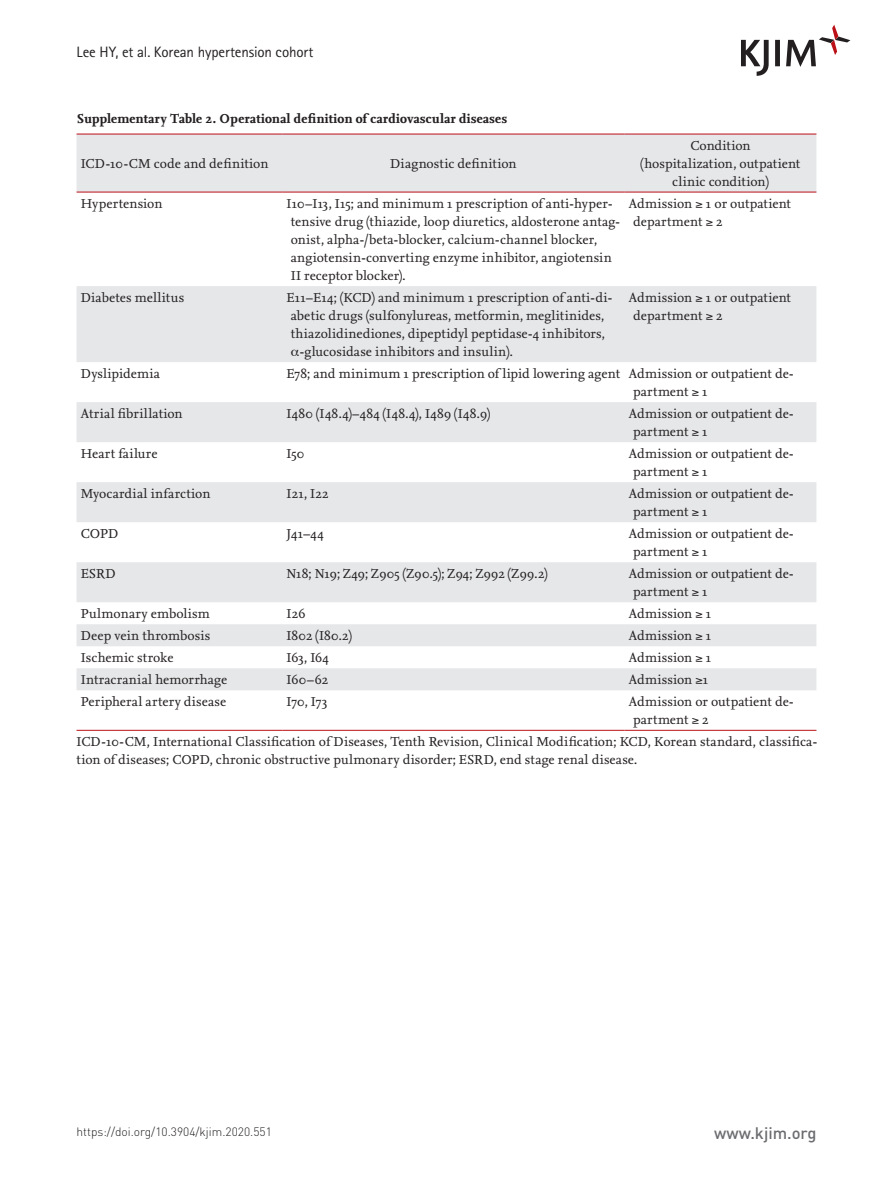
<style>
.page{position:relative;width:893px;height:1191px;background:#fff}
.page>*{position:absolute;margin:0;border:0;box-sizing:border-box;transform-origin:0 0}
.t1{font:500 16.5px "DIN Pro";color:#6c6d70}
.t2{font:15px "Rotis Sans Serif Std";letter-spacing:-.01em;color:#231f20}
.테이블{font:13.5px/18px "Nexus Serif";letter-spacing:.005em;color:#231f20}
.테이블제목{font:700 13.5px "Nexus Serif";letter-spacing:.005em;color:#231f20}
.테이블-2{font:13.5px "Nexus Serif";letter-spacing:.025em;color:#231f20}
.t3{font:300 12px "DIN Pro";color:#231f20}
</style>
<div class="page">
<svg style="left:741px;top:25px;width:109px;height:51px"></svg>
<div style="left:77px;top:135px;width:739px;height:57px;background:#e6e7e9"></div>
<svg style="left:77px;top:286px;width:739px;height:404px;fill:#e6e7e9"></svg>
<hr style="left:77px;top:134px;width:205px;height:1px;background:#bb1018">
<hr style="left:282px;top:134px;width:343px;height:1px;background:#bb1018">
<hr style="left:625px;top:134px;width:191px;height:1px;background:#bb1018">
<hr style="left:77px;top:192px;width:205px;height:1px;background:#bb1018">
<hr style="left:282px;top:192px;width:343px;height:1px;background:#bb1018">
<hr style="left:625px;top:192px;width:191px;height:1px;background:#bb1018">
<hr style="left:77px;top:730px;width:205px;height:1px;background:#bb1018">
<hr style="left:282px;top:730px;width:343px;height:1px;background:#bb1018">
<hr style="left:625px;top:730px;width:191px;height:1px;background:#bb1018">
<svg style="left:291px;top:350px;width:8px;height:6px"></svg>
<p class="t2" style="left:77px;top:43px;width:239px">Lee HY, et al. Korean hypertension cohort</p>
<p class="테이블제목" style="left:77px;top:110px;width:432px">Supplementary Table 2. Operational definition of cardiovascular diseases</p>
<p class="테이블" style="left:81px;top:154px;width:189px">ICD-10-CM code and definition</p>
<p class="테이블" style="left:390px;top:154px;width:128px">Diagnostic definition</p>
<p class="테이블" style="left:690px;top:136px;width:62px">Condition</p>
<p class="테이블" style="left:641px;top:154px;width:161px;text-align:center">(hospitalization, outpatient clinic condition)</p>
<p class="테이블" style="left:81px;top:194px;width:83px">Hypertension</p>
<p class="테이블" style="left:291px;top:194px;width:331px;text-indent:-4px">I10–I13, I15; and minimum 1 prescription of anti-hyper&shy;tensive drug (thiazide, loop diuretics, aldosterone antag&shy;onist, alpha-/beta-blocker, calcium-channel blocker, angiotensin-converting enzyme inhibitor, angiotensin II receptor blocker).</p>
<p class="테이블" style="left:633px;top:194px;width:160px;text-indent:-4px">Admission ≥ 1 or outpatient department ≥ 2</p>
<p class="테이블" style="left:81px;top:288px;width:105px">Diabetes mellitus</p>
<p class="테이블" style="left:286px;top:288px;width:328px">E11–E14; (KCD) and minimum 1 prescription of anti-di-</p>
<p class="테이블" style="left:291px;top:306px;width:315px">abetic drugs (sulfonylureas, metformin, meglitinides,</p>
<p class="테이블" style="left:291px;top:324px;width:316px">thiazolidinediones, dipeptidyl peptidase-4 inhibitors,</p>
<p class="테이블" style="left:299px;top:342px;width:215px">-glucosidase inhibitors and insulin).</p>
<p class="테이블" style="left:633px;top:288px;width:160px;text-indent:-4px">Admission ≥ 1 or outpatient department ≥ 2</p>
<p class="테이블" style="left:81px;top:364px;width:81px">Dyslipidemia</p>
<p class="테이블" style="left:286px;top:364px;width:335px">E78; and minimum 1 prescription of lipid lowering agent</p>
<p class="테이블" style="left:633px;top:364px;width:162px;text-indent:-4px">Admission or outpatient de&shy;partment ≥ 1</p>
<p class="테이블" style="left:81px;top:404px;width:103px">Atrial fibrillation</p>
<p class="테이블-2" style="left:286px;top:404px;width:205px">I480 (I48.4)–484 (I48.4), I489 (I48.9)</p>
<p class="테이블" style="left:633px;top:404px;width:162px;text-indent:-4px">Admission or outpatient de&shy;partment ≥ 1</p>
<p class="테이블" style="left:81px;top:444px;width:78px">Heart failure</p>
<p class="테이블" style="left:286px;top:444px;width:19px">I50</p>
<p class="테이블" style="left:633px;top:444px;width:162px;text-indent:-4px">Admission or outpatient de&shy;partment ≥ 1</p>
<p class="테이블" style="left:81px;top:484px;width:131px">Myocardial infarction</p>
<p class="테이블" style="left:286px;top:484px;width:44px">I21, I22</p>
<p class="테이블" style="left:633px;top:484px;width:162px;text-indent:-4px">Admission or outpatient de&shy;partment ≥ 1</p>
<p class="테이블" style="left:81px;top:524px;width:39px">COPD</p>
<p class="테이블" style="left:286px;top:524px;width:39px">J41–44</p>
<p class="테이블" style="left:633px;top:524px;width:162px;text-indent:-4px">Admission or outpatient de&shy;partment ≥ 1</p>
<p class="테이블" style="left:81px;top:564px;width:37px">ESRD</p>
<p class="테이블" style="left:286px;top:564px;width:263px">N18; N19; Z49; Z905 (Z90.5); Z94; Z992 (Z99.2)</p>
<p class="테이블" style="left:633px;top:564px;width:162px;text-indent:-4px">Admission or outpatient de&shy;partment ≥ 1</p>
<p class="테이블" style="left:81px;top:604px;width:131px">Pulmonary embolism</p>
<p class="테이블" style="left:286px;top:604px;width:21px">I26</p>
<p class="테이블" style="left:629px;top:604px;width:84px">Admission ≥ 1</p>
<p class="테이블" style="left:81px;top:626px;width:131px">Deep vein thrombosis</p>
<p class="테이블" style="left:286px;top:626px;width:67px">I802 (I80.2)</p>
<p class="테이블" style="left:629px;top:626px;width:84px">Admission ≥ 1</p>
<p class="테이블" style="left:81px;top:648px;width:94px">Ischemic stroke</p>
<p class="테이블" style="left:286px;top:648px;width:44px">I63, I64</p>
<p class="테이블" style="left:629px;top:648px;width:84px">Admission ≥ 1</p>
<p class="테이블" style="left:81px;top:670px;width:148px">Intracranial hemorrhage</p>
<p class="테이블" style="left:286px;top:670px;width:43px">I60–62</p>
<p class="테이블" style="left:629px;top:670px;width:81px">Admission ≥1</p>
<p class="테이블" style="left:81px;top:692px;width:147px">Peripheral artery disease</p>
<p class="테이블" style="left:286px;top:692px;width:42px">I70, I73</p>
<p class="테이블" style="left:633px;top:692px;width:162px;text-indent:-4px">Admission or outpatient de&shy;partment ≥ 2</p>
<p class="테이블" style="left:77px;top:732px;width:742px">ICD-10-CM, International Classification of Diseases, Tenth Revision, Clinical Modification; KCD, Korean standard, classifica&shy;tion of diseases; COPD, chronic obstructive pulmonary disorder; ESRD, end stage renal disease.</p>
<p class="t3" style="left:77px;top:1123px;width:197px">https://doi.org/10.3904/kjim.2020.551</p>
<p class="t1" style="left:714px;top:1121px;width:104px">www.kjim.org</p>
</div>
